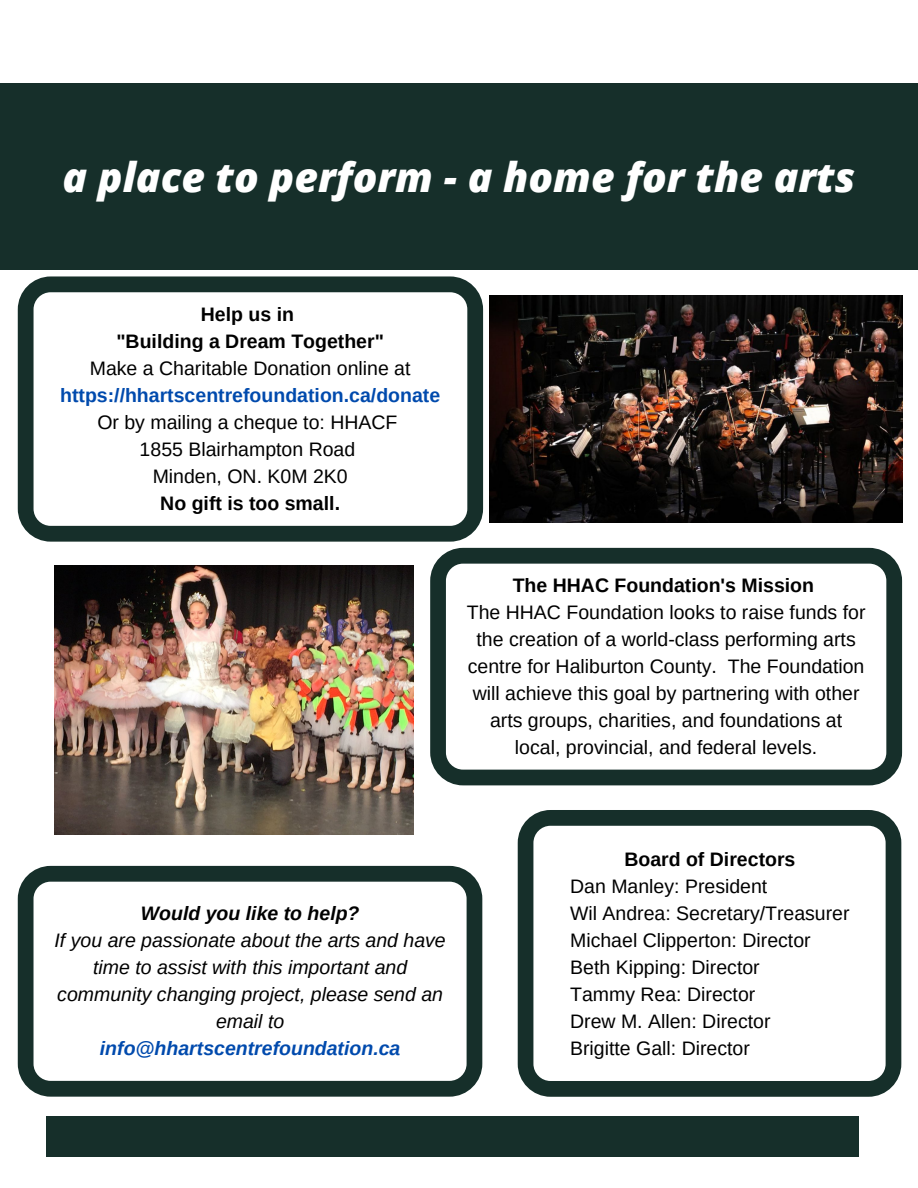
<style>
.page{position:relative;width:918px;height:1188px;background:#fff}
.page>*{position:absolute;margin:0;border:0;box-sizing:border-box;transform-origin:0 0}
.t1{font:italic 800 40.8px "Open Sans";color:#fff}
.t2{font:19.5px/27px "Arimo";color:#000;text-align:center}
.t3{font:italic 19.5px/27px "Arimo";color:#000;text-align:center}
.t4{font:700 19.5px "Arimo";color:#000}
.t5{font:700 19.5px "Arimo";color:#004aad}
.t6{font:italic 700 19.5px "Arimo";color:#004aad}
.t7{font:italic 700 19.5px "Arimo";color:#000}
</style>
<div class="page">
<div style="left:0;top:84px;width:918px;height:186px;background:#162f2a"></div>
<div style="left:46px;top:1117px;width:813px;height:40px;background:#162f2a"></div>
<svg style="left:18px;top:276px;width:465px;height:266px"></svg>
<svg style="left:18px;top:866px;width:464px;height:231px"></svg>
<svg style="left:430px;top:548px;width:472px;height:237px"></svg>
<svg style="left:518px;top:810px;width:383px;height:287px"></svg>
<img style="left:489px;top:295px;width:413px;height:228px">
<img style="left:55px;top:566px;width:359px;height:268px">
<p class="t1" style="left:63px;top:149px;width:794px">a place to perform - a home for the arts</p>
<p class="t4" style="left:201px;top:303px;width:95px">Help us in</p>
<p class="t4" style="left:116px;top:330px;width:269px">"Building a Dream Together"</p>
<p class="t2" style="left:90px;top:355px;width:322px">Make a Charitable Donation online at</p>
<p class="t5" style="left:60px;top:384px;width:382px">https://hhartscentrefoundation.ca/donate</p>
<p class="t2" style="left:97px;top:409px;width:302px">Or by mailing a cheque to: HHACF</p>
<p class="t2" style="left:140px;top:436px;width:217px">1855 Blairhampton Road</p>
<p class="t2" style="left:153px;top:463px;width:197px">Minden, ON. K0M 2K0</p>
<p class="t4" style="left:160px;top:492px;width:181px">No gift is too small.</p>
<p class="t4" style="left:513px;top:574px;width:303px">The HHAC Foundation's Mission</p>
<p class="t2" style="left:467px;top:599px;width:400px">The HHAC Foundation looks to raise funds for the creation of a world-class performing arts centre for Haliburton County. The Foundation will achieve this goal by partnering with other arts groups, charities, and foundations at local, provincial, and federal levels.</p>
<p class="t7" style="left:141px;top:903px;width:220px">Would you like to help?</p>
<p class="t3" style="left:55px;top:927px;width:393px">If you are passionate about the arts and have time to assist with this important and community changing project, please send an email to</p>
<p class="t6" style="left:100px;top:1038px;width:302px">info@hhartscentrefoundation.ca</p>
<p class="t4" style="left:624px;top:849px;width:173px">Board of Directors</p>
<p class="t2" style="left:570px;top:873px;width:199px">Dan Manley: President</p>
<p class="t2" style="left:570px;top:900px;width:281px">Wil Andrea: Secretary/Treasurer</p>
<p class="t2" style="left:570px;top:927px;width:242px">Michael Clipperton: Director</p>
<p class="t2" style="left:570px;top:954px;width:191px">Beth Kipping: Director</p>
<p class="t2" style="left:570px;top:981px;width:187px">Tammy Rea: Director</p>
<p class="t2" style="left:570px;top:1008px;width:202px">Drew M. Allen: Director</p>
<p class="t2" style="left:570px;top:1035px;width:181px">Brigitte Gall: Director</p>
</div>
